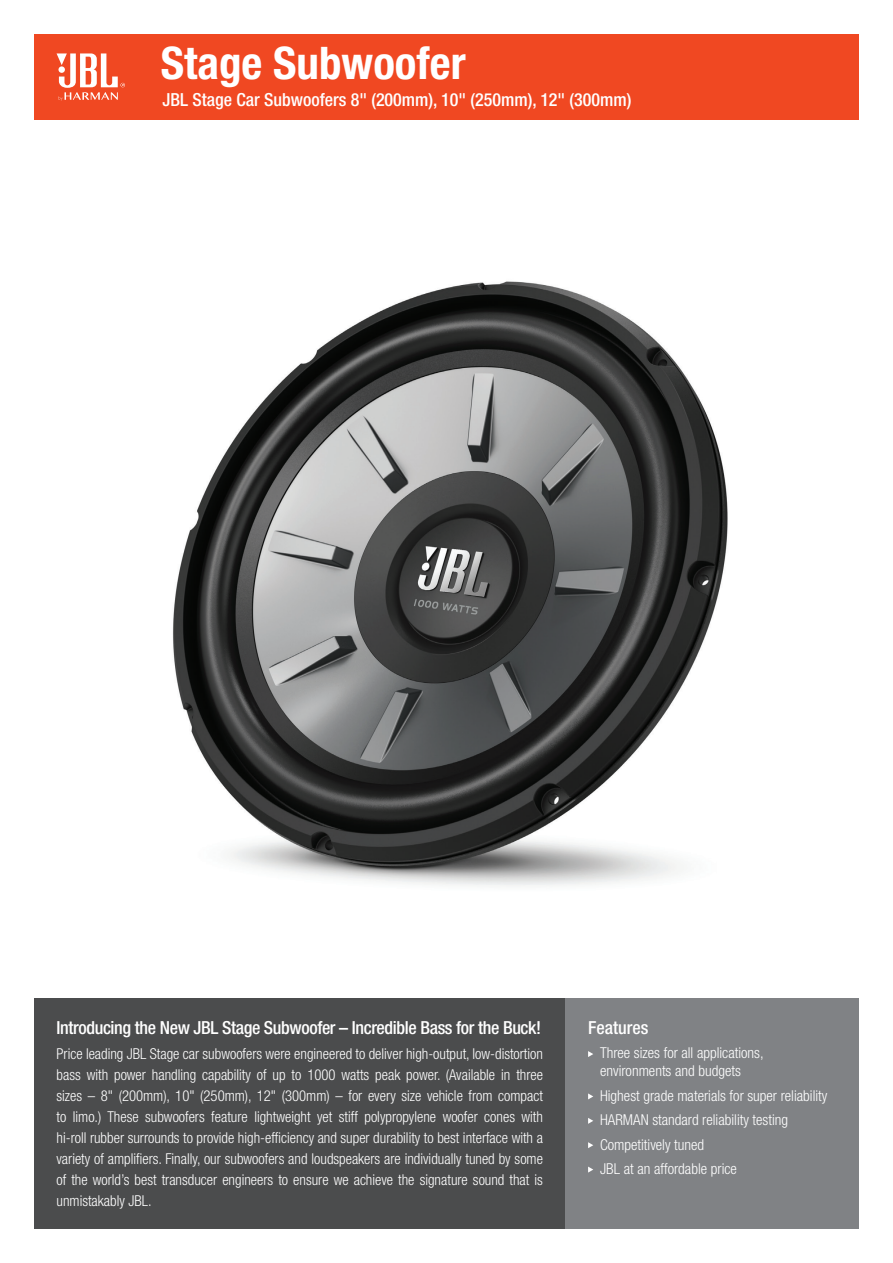
<style>
.page{position:relative;width:893px;height:1263px;background:#fff}
.page>*{position:absolute;margin:0;border:0;box-sizing:border-box;transform-origin:0 0}
.t1{font:700 condensed 45px "Helvetica Neue LT Pro";color:#fff}
.t2{font:500 condensed 18px "Helvetica Neue LT Pro";letter-spacing:-.02em;color:#fff}
.t3{font:500 condensed 18px "Helvetica Neue LT Pro";color:#fff}
.t4{font:300 condensed 15px/21px "Helvetica Neue LT Pro";color:#fff}
</style>
<div class="page">
<img style="left:173px;top:281px;width:555px;height:605px">
<div style="left:34px;top:999px;width:532px;height:230px;background:#4b4c4d"></div>
<div style="left:566px;top:999px;width:293px;height:230px;background:#808285"></div>
<svg style="left:588px;top:1051px;width:5px;height:6px"></svg>
<svg style="left:588px;top:1093px;width:5px;height:6px"></svg>
<svg style="left:588px;top:1118px;width:5px;height:6px"></svg>
<svg style="left:588px;top:1142px;width:5px;height:6px"></svg>
<svg style="left:588px;top:1166px;width:5px;height:6px"></svg>
<div style="left:34px;top:34px;width:825px;height:85px;background:#f04822"></div>
<svg style="left:57px;top:53px;width:68px;height:48px"></svg>
<h1 class="t1" style="left:161px;top:36px;width:306px">Stage Subwoofer</h1>
<p class="t3" style="left:163px;top:89px;width:470px">JBL Stage Car Subwoofers 8" (200mm), 10" (250mm), 12" (300mm)</p>
<p class="t2" style="left:57px;top:1017px;width:486px">Introducing the New JBL Stage Subwoofer – Incredible Bass for the Buck!</p>
<p class="t4" style="left:57px;top:1043px;width:488px;text-align:justify">Price leading JBL Stage car subwoofers were engineered to deliver high-output, low-distortion bass with power handling capability of up to 1000 watts peak power. (Available in three sizes – 8" (200mm), 10" (250mm), 12" (300mm) – for every size vehicle from compact to limo.) These subwoofers feature lightweight yet stiff polypropylene woofer cones with hi-roll rubber surrounds to provide high-efficiency and super durability to best interface with a variety of amplifiers. Finally, our subwoofers and loudspeakers are individually tuned by some of the world’s best transducer engineers to ensure we achieve the signature sound that is unmistakably JBL.</p>
<p class="t3" style="left:588px;top:1017px;width:62px">Features</p>
<p class="t4" style="left:600px;top:1044px;width:165px;line-height:18px">Three sizes for all applications, environments and budgets</p>
<p class="t4" style="left:600px;top:1083px;width:229px;line-height:24.5px">Highest grade materials for super reliability HARMAN standard reliability testing Competitively tuned<br>JBL at an affordable price</p>
</div>
